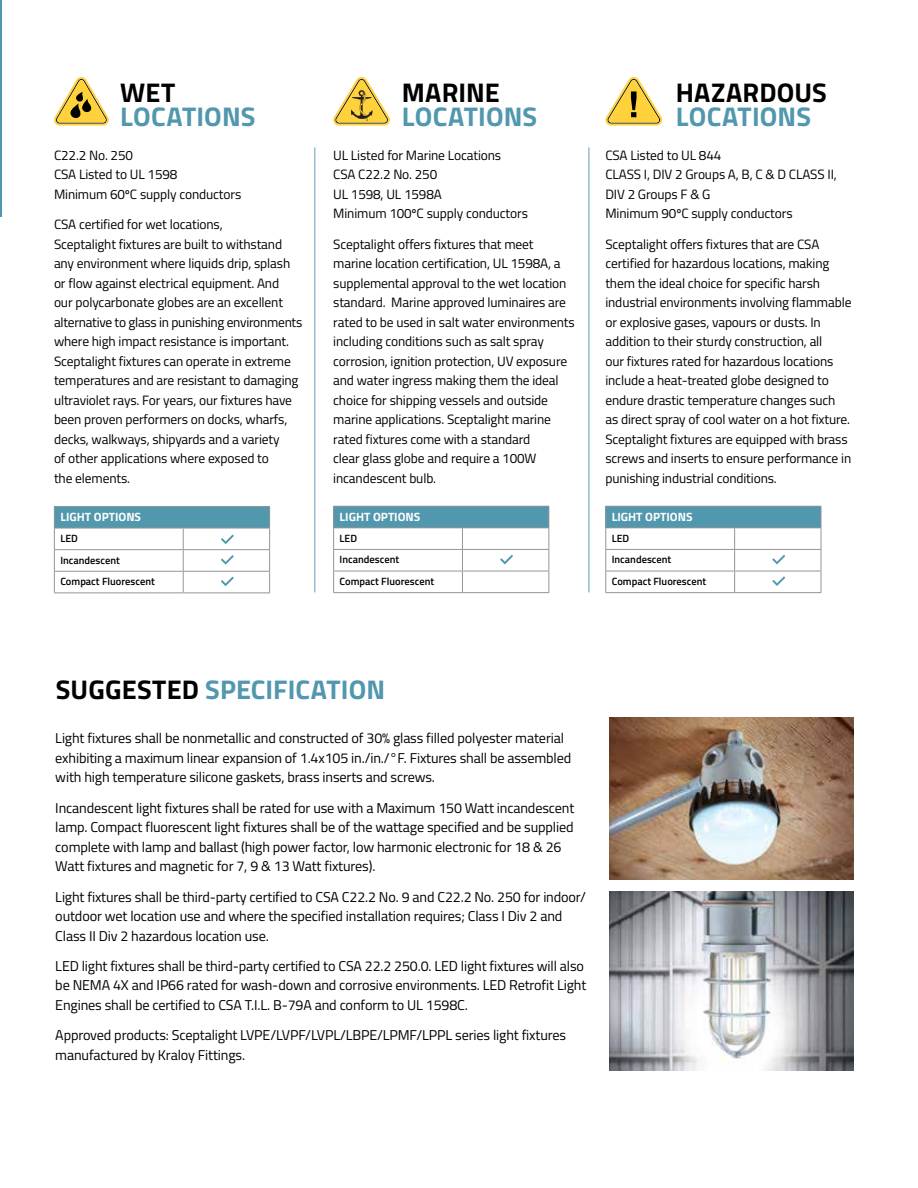
<style>
.page{position:relative;width:918px;height:1188px;background:#fff}
.page>*{position:absolute;margin:0;border:0;box-sizing:border-box;transform-origin:0 0}
.t1{font:700 27px "Titillium";letter-spacing:.005em;color:#5197ae}
.t2{font:700 27px "Titillium";letter-spacing:.005em;color:#000}
.t3{font:14.25px/19.5px "Titillium";letter-spacing:-.01em;color:#000}
.t4{font:13.5px/19.5px "Titillium";letter-spacing:-.01em;color:#000}
.t5{font:700 12px "Titillium";color:#fff}
.t6{font:600 10.5px/21.6px "Titillium";color:#000}
.s1{color:#000}
</style>
<div class="page">
<hr style="left:0;top:0;width:2px;height:217px;background:#5197ae">
<div style="left:54px;top:506px;width:216px;height:22px;background:#5197ae"></div>
<hr style="left:54px;top:506px;width:129px;height:1px;background:#939598">
<hr style="left:183px;top:506px;width:87px;height:1px;background:#939598">
<hr style="left:54px;top:528px;width:129px;height:1px;background:#939598">
<hr style="left:183px;top:528px;width:87px;height:1px;background:#939598">
<hr style="left:54px;top:549px;width:129px;height:1px;background:#939598">
<hr style="left:183px;top:549px;width:87px;height:1px;background:#939598">
<hr style="left:54px;top:571px;width:129px;height:1px;background:#939598">
<svg style="left:54px;top:507px;width:1px;height:85px"></svg>
<hr style="left:183px;top:571px;width:87px;height:1px;background:#939598">
<svg style="left:183px;top:528px;width:1px;height:64px"></svg>
<svg style="left:269px;top:507px;width:1px;height:85px"></svg>
<hr style="left:54px;top:592px;width:129px;height:1px;background:#939598">
<hr style="left:183px;top:592px;width:87px;height:1px;background:#939598">
<svg style="left:221px;top:535px;width:13px;height:9px"></svg>
<svg style="left:221px;top:555px;width:13px;height:10px"></svg>
<svg style="left:221px;top:577px;width:13px;height:9px"></svg>
<div style="left:334px;top:506px;width:215px;height:22px;background:#5197ae"></div>
<hr style="left:333px;top:506px;width:129px;height:1px;background:#939598">
<hr style="left:462px;top:506px;width:87px;height:1px;background:#939598">
<hr style="left:333px;top:527px;width:129px;height:1px;background:#939598">
<hr style="left:462px;top:527px;width:87px;height:1px;background:#939598">
<hr style="left:333px;top:549px;width:129px;height:1px;background:#939598">
<hr style="left:462px;top:549px;width:87px;height:1px;background:#939598">
<hr style="left:333px;top:571px;width:129px;height:1px;background:#939598">
<svg style="left:333px;top:507px;width:1px;height:85px"></svg>
<hr style="left:462px;top:571px;width:87px;height:1px;background:#939598">
<svg style="left:462px;top:528px;width:1px;height:64px"></svg>
<svg style="left:548px;top:507px;width:1px;height:85px"></svg>
<hr style="left:333px;top:592px;width:129px;height:1px;background:#939598">
<hr style="left:462px;top:592px;width:87px;height:1px;background:#939598">
<svg style="left:500px;top:555px;width:13px;height:9px"></svg>
<div style="left:606px;top:506px;width:215px;height:22px;background:#5197ae"></div>
<hr style="left:605px;top:506px;width:130px;height:1px;background:#939598">
<hr style="left:735px;top:506px;width:86px;height:1px;background:#939598">
<hr style="left:605px;top:527px;width:130px;height:1px;background:#939598">
<hr style="left:735px;top:527px;width:86px;height:1px;background:#939598">
<hr style="left:605px;top:549px;width:130px;height:1px;background:#939598">
<hr style="left:735px;top:549px;width:86px;height:1px;background:#939598">
<hr style="left:605px;top:571px;width:130px;height:1px;background:#939598">
<svg style="left:605px;top:507px;width:1px;height:85px"></svg>
<hr style="left:735px;top:571px;width:86px;height:1px;background:#939598">
<svg style="left:734px;top:528px;width:1px;height:64px"></svg>
<svg style="left:821px;top:507px;width:1px;height:85px"></svg>
<hr style="left:605px;top:592px;width:130px;height:1px;background:#939598">
<hr style="left:735px;top:592px;width:86px;height:1px;background:#939598">
<svg style="left:772px;top:555px;width:13px;height:9px"></svg>
<svg style="left:772px;top:576px;width:13px;height:10px"></svg>
<svg style="left:54px;top:77px;width:55px;height:49px"></svg>
<svg style="left:605px;top:77px;width:57px;height:49px"></svg>
<svg style="left:333px;top:77px;width:57px;height:49px"></svg>
<hr style="left:314px;top:147px;width:2px;height:445px;background:#5197ae">
<hr style="left:588px;top:147px;width:2px;height:445px;background:#5197ae">
<img style="left:609px;top:717px;width:244px;height:163px">
<img style="left:609px;top:891px;width:244px;height:179px">
<h1 class="t2" style="left:120px;top:72px;width:57px">WET</h1>
<h1 class="t1" style="left:120px;top:96px;width:137px">LOCATIONS</h1>
<p class="t4" style="left:54px;top:145px;width:189px">C22.2 No. 250<br>CSA Listed to UL 1598<br>Minimum 60ºC supply conductors</p>
<p class="t4" style="left:54px;top:214px;width:250px">CSA certified for wet locations,<br>Sceptalight fixtures are built to withstand any environment where liquids drip, splash or flow against electrical equipment. And<br>our polycarbonate globes are an excellent alternative to glass in punishing environments where high impact resistance is important.<br>Sceptalight fixtures can operate in extreme temperatures and are resistant to damaging ultraviolet rays. For years, our fixtures have been proven performers on docks, wharfs, decks, walkways, shipyards and a variety<br>of other applications where exposed to<br>the elements.</p>
<p class="t5" style="left:60px;top:508px;width:82px">LIGHT OPTIONS</p>
<p class="t6" style="left:60px;top:527px;width:96px">LED<br>Incandescent<br>Compact Fluorescent</p>
<h1 class="t2" style="left:402px;top:72px;width:99px">MARINE</h1>
<h1 class="t1" style="left:402px;top:96px;width:137px">LOCATIONS</h1>
<p class="t4" style="left:333px;top:145px;width:196px">UL Listed for Marine Locations<br>CSA C22.2 No. 250<br>UL 1598, UL 1598A<br>Minimum 100ºC supply conductors</p>
<p class="t4" style="left:333px;top:234px;width:243px">Sceptalight offers fixtures that meet marine location certification, UL 1598A, a supplemental approval to the wet location standard. Marine approved luminaires are rated to be used in salt water environments including conditions such as salt spray corrosion, ignition protection, UV exposure and water ingress making them the ideal choice for shipping vessels and outside marine applications. Sceptalight marine rated fixtures come with a standard<br>clear glass globe and require a 100W incandescent bulb.</p>
<p class="t5" style="left:340px;top:508px;width:82px">LIGHT OPTIONS</p>
<p class="t6" style="left:340px;top:527px;width:96px">LED<br>Incandescent<br>Compact Fluorescent</p>
<h1 class="t2" style="left:676px;top:72px;width:153px">HAZARDOUS</h1>
<h1 class="t1" style="left:676px;top:96px;width:137px">LOCATIONS</h1>
<p class="t4" style="left:605px;top:145px;width:233px">CSA Listed to UL 844<br>CLASS I, DIV 2 Groups A, B, C &amp; D CLASS II,<br>DIV 2 Groups F &amp; G<br>Minimum 90ºC supply conductors</p>
<p class="t4" style="left:605px;top:233px;width:248px">Sceptalight offers fixtures that are CSA certified for hazardous locations, making them the ideal choice for specific harsh industrial environments involving flammable or explosive gases, vapours or dusts. In addition to their sturdy construction, all<br>our fixtures rated for hazardous locations include a heat-treated globe designed to endure drastic temperature changes such as direct spray of cool water on a hot fixture.<br>Sceptalight fixtures are equipped with brass screws and inserts to ensure performance in punishing industrial conditions.</p>
<p class="t5" style="left:612px;top:508px;width:82px">LIGHT OPTIONS</p>
<p class="t6" style="left:612px;top:527px;width:96px">LED<br>Incandescent<br>Compact Fluorescent</p>
<h1 class="t1" style="left:56px;top:669px;width:331px"><span class="s1">SUGGESTED</span> SPECIFICATION</h1>
<p class="t3" style="left:55px;top:728px;width:518px">Light fixtures shall be nonmetallic and constructed of 30% glass filled polyester material exhibiting a maximum linear expansion of 1.4x105 in./in./°F. Fixtures shall be assembled with high temperature silicone gaskets, brass inserts and screws.</p>
<p class="t3" style="left:55px;top:797px;width:521px">Incandescent light fixtures shall be rated for use with a Maximum 150 Watt incandescent lamp. Compact fluorescent light fixtures shall be of the wattage specified and be supplied complete with lamp and ballast (high power factor, low harmonic electronic for 18 &amp; 26<br>Watt fixtures and magnetic for 7, 9 &amp; 13 Watt fixtures).</p>
<p class="t3" style="left:55px;top:886px;width:532px">Light fixtures shall be third-party certified to CSA C22.2 No. 9 and C22.2 No. 250 for indoor/ outdoor wet location use and where the specified installation requires; Class I Div 2 and<br>Class II Div 2 hazardous location use.</p>
<p class="t3" style="left:55px;top:955px;width:533px">LED light fixtures shall be third-party certified to CSA 22.2 250.0. LED light fixtures will also be NEMA 4X and IP66 rated for wash-down and corrosive environments. LED Retrofit Light<br>Engines shall be certified to CSA T.I.L. B-79A and conform to UL 1598C.</p>
<p class="t3" style="left:55px;top:1025px;width:512px">Approved products: Sceptalight LVPE/LVPF/LVPL/LBPE/LPMF/LPPL series light fixtures manufactured by Kraloy Fittings.</p>
</div>
